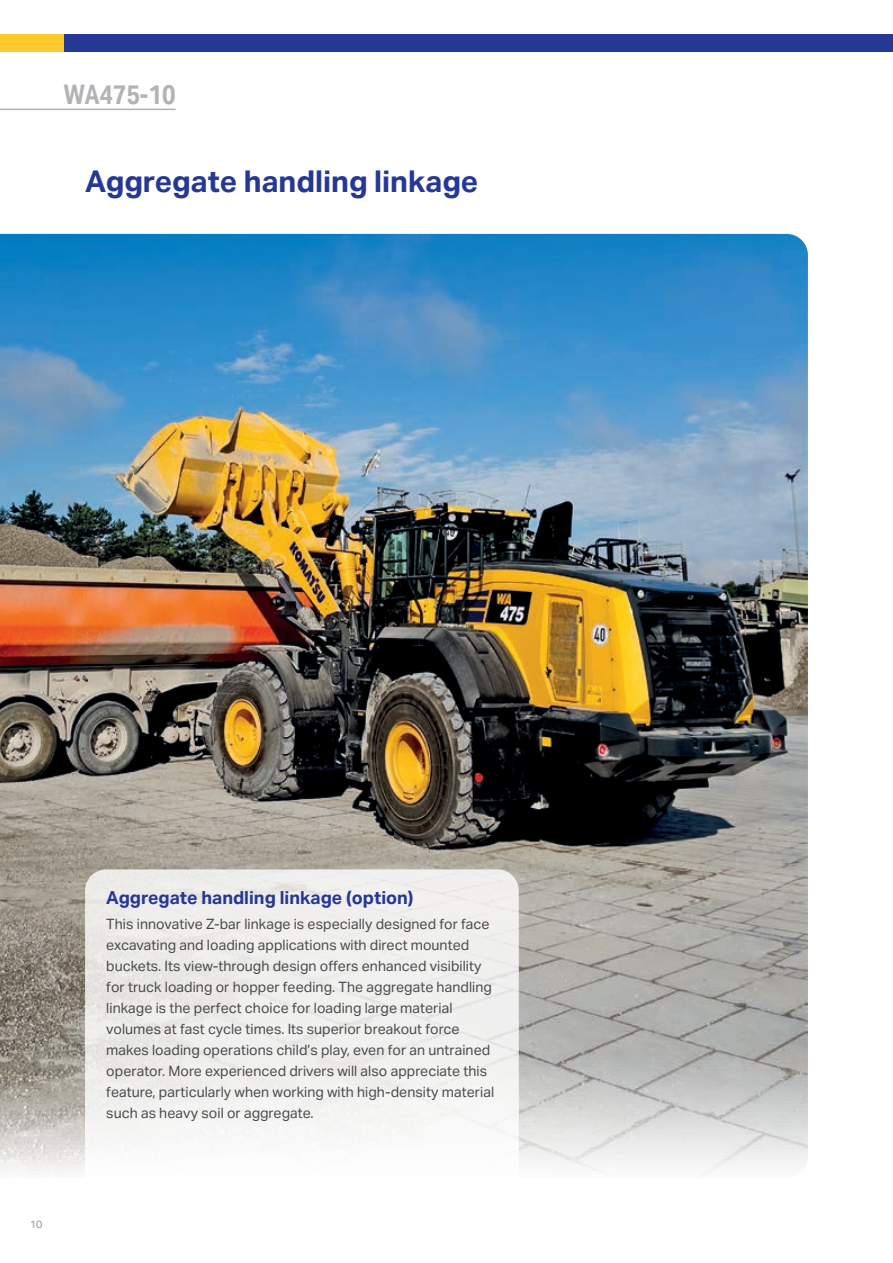
<style>
.page{position:relative;width:893px;height:1263px;background:#fff}
.page>*{position:absolute;margin:0;border:0;box-sizing:border-box;transform-origin:0 0}
.t1{font:700 30px "Aktiv Grotesk";color:#263895}
.t2{font:700 27px "Aktiv Grotesk Cd";color:#b2b3b7}
.t3{font:700 18px "Aktiv Grotesk";color:#263895}
.t4{font:14.25px/21px "Aktiv Grotesk";color:#4b4c4d}
.t5{font:10.5px "Aktiv Grotesk";color:#939598}
</style>
<div class="page">
<img style="left:0;top:234px;width:808px;height:937px">
<div style="left:85px;top:869px;width:434px;height:351px;background:linear-gradient(to bottom,#e9e8e6,#fcfcfc);border-radius:21px"></div>
<hr style="left:0;top:109px;width:176px;height:1px;background:#b2b3b7">
<div style="left:0;top:34px;width:143px;height:17px;background:#fec92d"></div>
<div style="left:64px;top:34px;width:829px;height:17px;background:#263895"></div>
<h2 class="t2" style="left:64px;top:79px;width:113px">WA475-10</h2>
<h1 class="t1" style="left:85px;top:164px;width:395px">Aggregate handling linkage</h1>
<p class="t5" style="left:30px;top:1218px;width:14px">10</p>
<p class="t3" style="left:106px;top:887px;width:309px">Aggregate handling linkage (option)</p>
<p class="t4" style="left:106px;top:913px;width:389px">This innovative Z-bar linkage is especially designed for face excavating and loading applications with direct mounted buckets. Its view-through design offers enhanced visibility for truck loading or hopper feeding. The aggregate handling linkage is the perfect choice for loading large material volumes at fast cycle times. Its superior breakout force makes loading operations child’s play, even for an untrained operator. More experienced drivers will also appreciate this feature, particularly when working with high-density material such as heavy soil or aggregate.</p>
</div>
